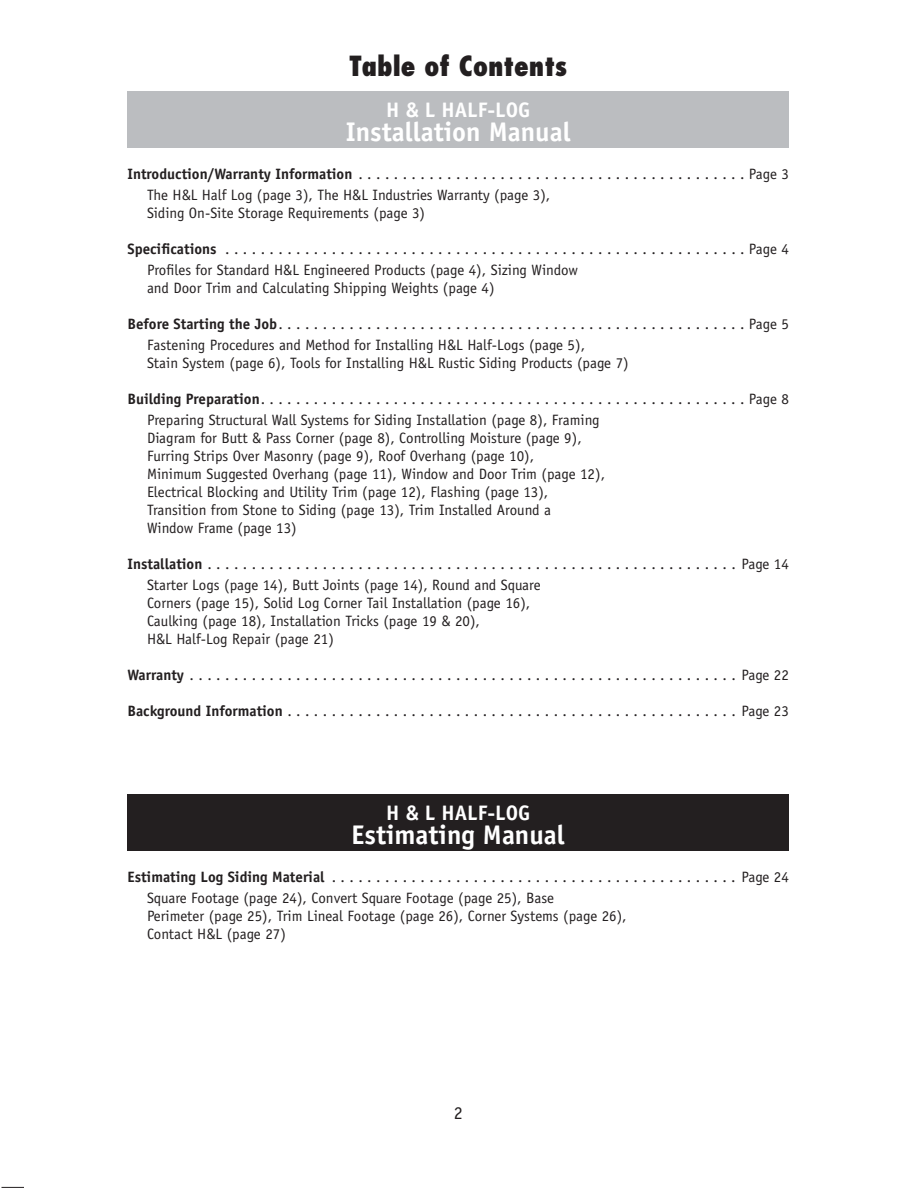
<style>
.page{position:relative;width:918px;height:1188px;background:#fff}
.page>*{position:absolute;margin:0;border:0;box-sizing:border-box;transform-origin:0 0}
.t1{font:700 27px "Officina Sans";color:#fff}
.t2{font:800 condensed 27px "Futura";color:#231f20}
.t3{font:700 21px "Officina Sans";color:#fff}
.t4{font:18px "Officina Sans";color:#231f20}
.t5{font:15px/18px "Officina Sans";color:#231f20}
.s1{font-weight:700}
</style>
<div class="page">
<div style="left:128px;top:91px;width:661px;height:57px;background:#bbbdc0"></div>
<div style="left:128px;top:794px;width:661px;height:57px;background:#231f20"></div>
<svg style="left:2px;top:1187px;width:22px;height:1px"></svg>
<h1 class="t2" style="left:349px;top:54px;width:220px">Table of Contents</h1>
<h2 class="t3" style="left:386px;top:102px;width:145px">H &amp; L HALF-LOG</h2>
<h1 class="t1" style="left:346px;top:122px;width:226px">Installation Manual</h1>
<p class="t5" style="left:147px;top:165px;width:643px;line-height:21px;text-indent:-20px"><span class="s1">Introduction/Warranty Information</span> ............................................ Page 3<br>The H&amp;L Half Log (page 3), The H&amp;L Industries Warranty (page 3),</p>
<p class="t5" style="left:147px;top:205px;width:280px">Siding On-Site Storage Requirements (page 3)</p>
<p class="t5" style="left:147px;top:240px;width:643px;line-height:21px;text-indent:-20px"><span class="s1">Specifications</span> ........................................................... Page 4<br>Profiles for Standard H&amp;L Engineered Products (page 4), Sizing Window</p>
<p class="t5" style="left:147px;top:280px;width:349px">and Door Trim and Calculating Shipping Weights (page 4)</p>
<p class="t5" style="left:147px;top:315px;width:643px;line-height:21px;text-indent:-20px"><span class="s1">Before Starting the Job</span> ..................................................... Page 5<br>Fastening Procedures and Method for Installing H&amp;L Half-Logs (page 5),</p>
<p class="t5" style="left:147px;top:355px;width:483px">Stain System (page 6), Tools for Installing H&amp;L Rustic Siding Products (page 7)</p>
<p class="t5" style="left:147px;top:390px;width:643px;line-height:21px;text-indent:-20px"><span class="s1">Building Preparation</span> ....................................................... Page 8<br>Preparing Structural Wall Systems for Siding Installation (page 8), Framing</p>
<p class="t5" style="left:147px;top:430px;width:460px">Diagram for Butt &amp; Pass Corner (page 8), Controlling Moisture (page 9), Furring Strips Over Masonry (page 9), Roof Overhang (page 10),<br>Minimum Suggested Overhang (page 11), Window and Door Trim (page 12), Electrical Blocking and Utility Trim (page 12), Flashing (page 13), Transition from Stone to Siding (page 13), Trim Installed Around a<br>Window Frame (page 13)</p>
<p class="t5" style="left:147px;top:555px;width:643px;line-height:21px;text-indent:-20px"><span class="s1">Installation</span> ............................................................ Page 14<br>Starter Logs (page 14), Butt Joints (page 14), Round and Square</p>
<p class="t5" style="left:147px;top:595px;width:385px">Corners (page 15), Solid Log Corner Tail Installation (page 16),<br>Caulking (page 18), Installation Tricks (page 19 &amp; 20),<br>H&amp;L Half-Log Repair (page 21)</p>
<p class="t5" style="left:128px;top:667px;width:663px"><span class="s1">Warranty</span> .............................................................. Page 22</p>
<p class="t5" style="left:128px;top:703px;width:663px"><span class="s1">Background Information</span> ................................................... Page 23</p>
<h2 class="t3" style="left:386px;top:805px;width:145px">H &amp; L HALF-LOG</h2>
<h1 class="t1" style="left:352px;top:825px;width:215px">Estimating Manual</h1>
<p class="t5" style="left:147px;top:868px;width:643px;line-height:21px;text-indent:-20px"><span class="s1">Estimating Log Siding Material</span> .............................................. Page 24<br>Square Footage (page 24), Convert Square Footage (page 25), Base</p>
<p class="t5" style="left:147px;top:909px;width:481px">Perimeter (page 25), Trim Lineal Footage (page 26), Corner Systems (page 26),<br>Contact H&amp;L (page 27)</p>
<p class="t4" style="left:454px;top:1106px;width:10px">2</p>
</div>
